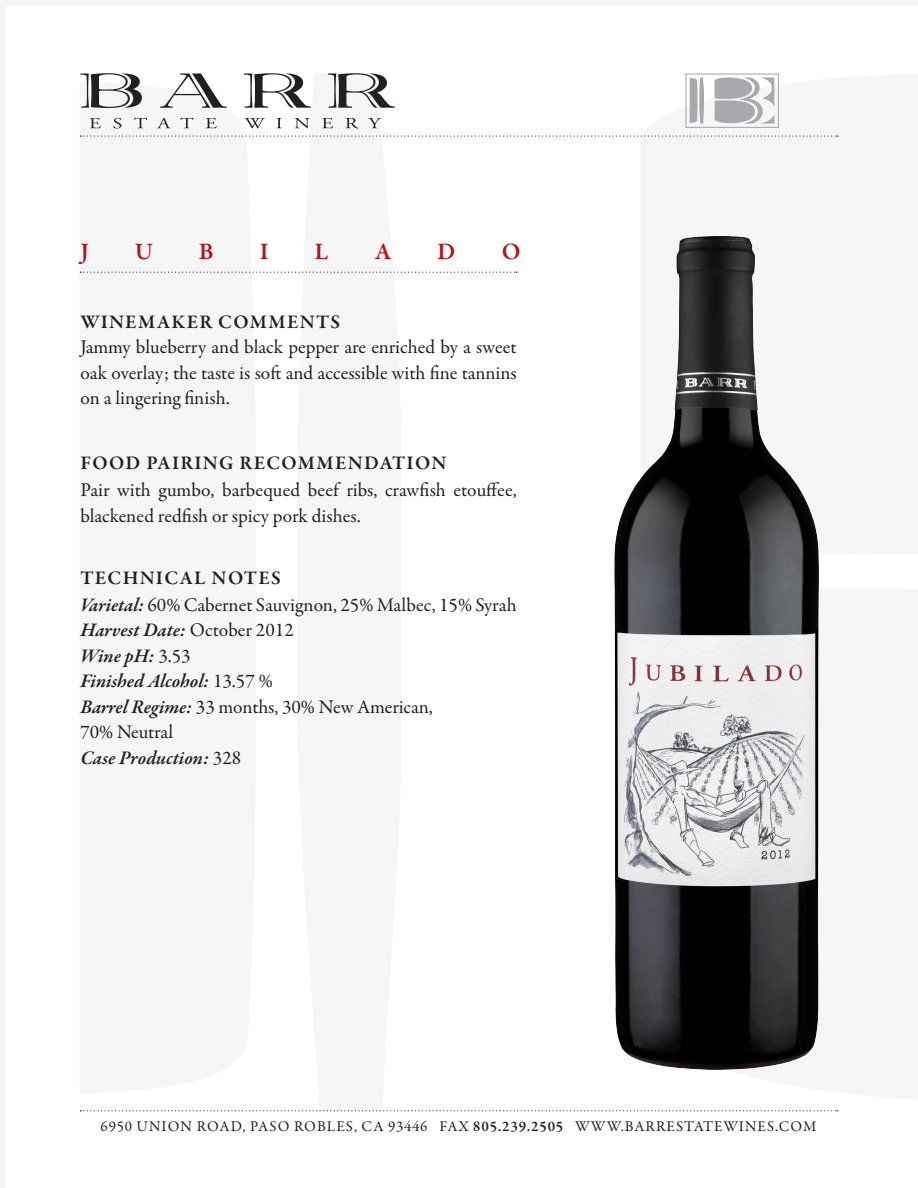
<style>
.page{position:relative;width:918px;height:1188px;background:#fff}
.page>*{position:absolute;margin:0;border:0;box-sizing:border-box;transform-origin:0 0}
.t1{font:600 24px "Garamond Premr Pro";color:#b71219}
.t2{font:19.5px/25.5px "Garamond Premr Pro";color:#231f20;text-align:justify}
.t3{font:italic 600 19.5px "Garamond Premr Pro";letter-spacing:-.005em;color:#231f20}
.t4{font:600 19.5px "Garamond Premr Pro";letter-spacing:.065em;color:#231f20}
.t5{font:15px "Garamond Premr Pro";letter-spacing:.07em;color:#231f20}
.s1{font-weight:600;font-style:italic}
.s2{font-weight:400;font-style:normal}
.s3{font-weight:600}
</style>
<div class="page">
<svg style="left:80px;top:73px;width:62px;height:35px"></svg>
<svg style="left:160px;top:73px;width:67px;height:35px"></svg>
<svg style="left:244px;top:73px;width:67px;height:35px"></svg>
<svg style="left:328px;top:73px;width:67px;height:35px"></svg>
<svg style="left:90px;top:118px;width:11px;height:10px"></svg>
<svg style="left:113px;top:118px;width:8px;height:10px"></svg>
<svg style="left:134px;top:118px;width:13px;height:10px"></svg>
<svg style="left:157px;top:118px;width:14px;height:10px"></svg>
<svg style="left:180px;top:118px;width:13px;height:10px"></svg>
<svg style="left:206px;top:118px;width:11px;height:10px"></svg>
<svg style="left:244px;top:118px;width:21px;height:10px"></svg>
<svg style="left:276px;top:118px;width:6px;height:10px"></svg>
<svg style="left:294px;top:118px;width:15px;height:10px"></svg>
<svg style="left:322px;top:118px;width:11px;height:10px"></svg>
<svg style="left:346px;top:118px;width:12px;height:10px"></svg>
<svg style="left:368px;top:118px;width:13px;height:10px"></svg>
<svg style="left:690px;top:78px;width:84px;height:46px"></svg>
<div style="left:685px;top:74px;width:94px;height:54px;border:1px solid #a8a9ad"></div>
<svg style="left:80px;top:136px;width:758px;height:1px"></svg>
<svg style="left:80px;top:272px;width:437px;height:1px"></svg>
<svg style="left:80px;top:1110px;width:758px;height:1px"></svg>
<img style="left:614px;top:237px;width:205px;height:833px">
<p class="t1" style="left:80px;top:237px;width:10px">J</p>
<p class="t1" style="left:135px;top:237px;width:20px">U</p>
<p class="t1" style="left:199px;top:237px;width:16px">B</p>
<p class="t1" style="left:260px;top:237px;width:10px">I</p>
<p class="t1" style="left:314px;top:237px;width:16px">L</p>
<p class="t1" style="left:375px;top:237px;width:18px">A</p>
<p class="t1" style="left:437px;top:237px;width:20px">D</p>
<p class="t1" style="left:502px;top:237px;width:20px">O</p>
<p class="t4" style="left:80px;top:310px;width:261px">WINEMAKER COMMENTS</p>
<p class="t2" style="left:80px;top:335px;width:438px">Jammy blueberry and black pepper are enriched by a sweet oak overlay; the taste is soft and accessible with fine tannins on a lingering finish.</p>
<p class="t4" style="left:80px;top:451px;width:368px">FOOD PAIRING RECOMMENDATION</p>
<p class="t2" style="left:80px;top:478px;width:438px">Pair with gumbo, barbequed beef ribs, crawfish etouffee, blackened redfish or spicy pork dishes.</p>
<p class="t4" style="left:80px;top:566px;width:202px">TECHNICAL NOTES</p>
<p class="t2" style="left:80px;top:592px;width:438px"><span class="s1">Varietal:</span> 60% Cabernet Sauvignon, 25% Malbec, 15% Syrah</p>
<p class="t3" style="left:80px;top:618px;width:215px">Harvest Date: <span class="s2">October 2012</span></p>
<p class="t3" style="left:80px;top:644px;width:112px">Wine pH: <span class="s2">3.53</span></p>
<p class="t3" style="left:80px;top:669px;width:194px">Finished Alcohol: <span class="s2">13.57 %</span></p>
<p class="t2" style="left:80px;top:694px;width:354px"><span class="s1">Barrel Regime:</span> 33 months, 30% New American,</p>
<p class="t2" style="left:80px;top:720px;width:94px">70% Neutral</p>
<p class="t3" style="left:80px;top:746px;width:163px">Case Production: <span class="s2">328</span></p>
<p class="t5" style="left:101px;top:1117px;width:718px">6950 UNION ROAD, PASO ROBLES, CA 93446 FAX <span class="s3">805.239.2505</span> WWW.BARRESTATEWINES.COM</p>
</div>
